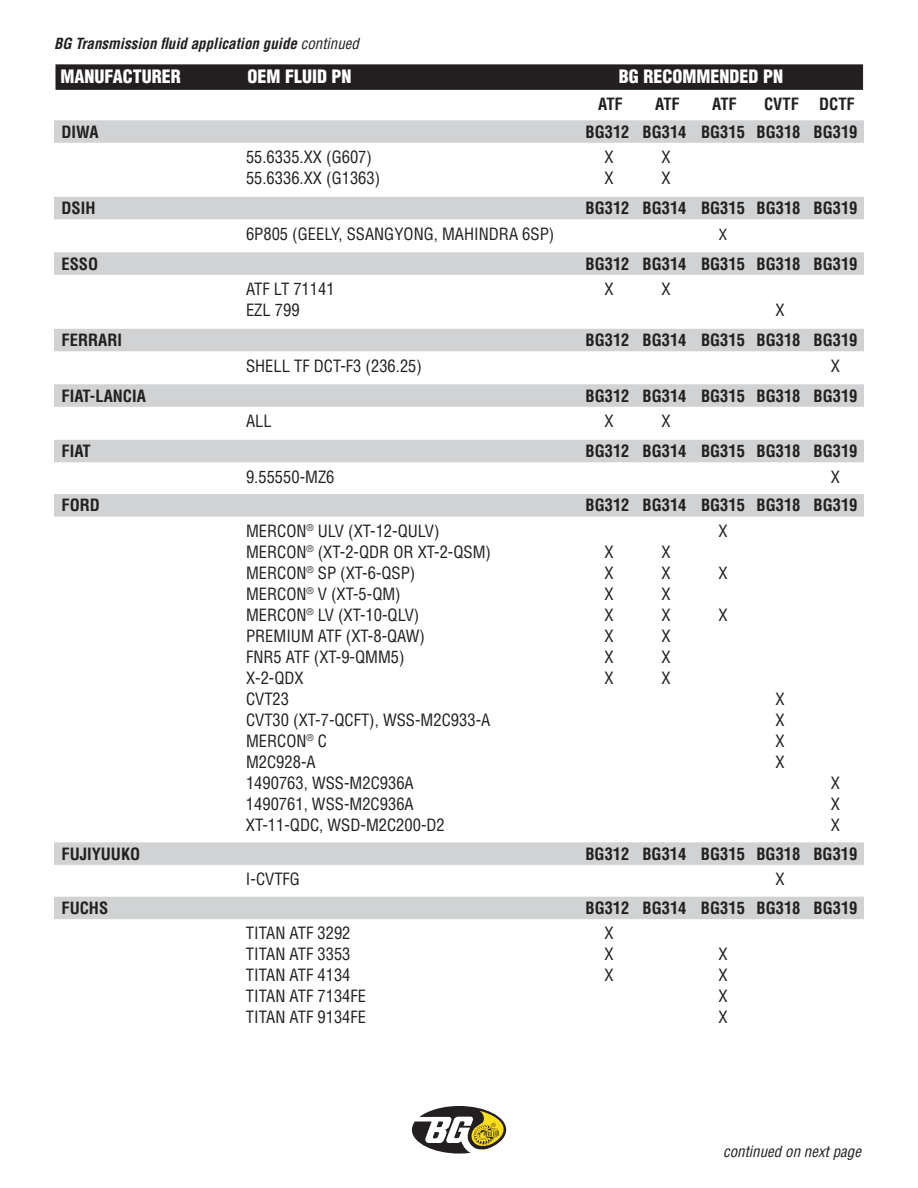
<style>
.page{position:relative;width:918px;height:1188px;background:#fff}
.page>*{position:absolute;margin:0;border:0;box-sizing:border-box;transform-origin:0 0}
.t1{font:900 condensed 18px "Helvetica LT Pro";color:#fff}
.t2{font:condensed 16.5px "Helvetica LT Pro";color:#231f20}
.t3{font:700 condensed 16.5px "Helvetica LT Pro";color:#231f20}
.t4{font:italic 700 condensed 15px "Helvetica LT Pro";color:#231f20}
.t5{font:italic condensed 15px "Helvetica LT Pro";color:#231f20}
.t6{font:condensed 15px "Helvetica LT Pro";color:#231f20}
.s1{font-weight:400}
.s2{color:#231f20}
</style>
<div class="page">
<div style="left:56px;top:64px;width:807px;height:26px;background:#231f20"></div>
<svg style="left:412px;top:1106px;width:94px;height:48px"></svg>
<div style="left:54px;top:120px;width:810px;height:23px;background:#d1d2d4"></div>
<div style="left:54px;top:197px;width:810px;height:22px;background:#d1d2d4"></div>
<div style="left:54px;top:252px;width:810px;height:23px;background:#d1d2d4"></div>
<div style="left:54px;top:329px;width:810px;height:22px;background:#d1d2d4"></div>
<div style="left:54px;top:384px;width:810px;height:23px;background:#d1d2d4"></div>
<div style="left:54px;top:440px;width:810px;height:22px;background:#d1d2d4"></div>
<div style="left:54px;top:494px;width:810px;height:23px;background:#d1d2d4"></div>
<div style="left:54px;top:842px;width:810px;height:23px;background:#d1d2d4"></div>
<div style="left:54px;top:897px;width:810px;height:22px;background:#d1d2d4"></div>
<p class="t4" style="left:54px;top:34px;width:307px">BG Transmission fluid application guide <span class="s1">continued</span></p>
<p class="t1" style="left:56px;top:65px;width:127px"><span class="s2">I</span>MANUFACTURER</p>
<p class="t1" style="left:248px;top:65px;width:106px">OEM FLUID PN</p>
<p class="t1" style="left:619px;top:65px;width:246px">BG RECOMMENDED PN<span class="s2">XXXXXXXX</span></p>
<p class="t3" style="left:598px;top:93px;width:26px">ATF</p>
<p class="t3" style="left:655px;top:93px;width:26px">ATF</p>
<p class="t3" style="left:712px;top:93px;width:26px">ATF</p>
<p class="t3" style="left:764px;top:93px;width:92px">CVTF DCTF</p>
<p class="t3" style="left:62px;top:121px;width:39px">DIWA</p>
<p class="t3" style="left:586px;top:121px;width:274px">BG312 BG314 BG315 BG318 BG319</p>
<p class="t2" style="left:246px;top:147px;width:128px">55.6335.XX (G607)</p>
<p class="t2" style="left:604px;top:147px;width:11px">X</p>
<p class="t2" style="left:661px;top:147px;width:11px">X</p>
<p class="t2" style="left:246px;top:168px;width:136px">55.6336.XX (G1363)</p>
<p class="t2" style="left:604px;top:168px;width:11px">X</p>
<p class="t2" style="left:661px;top:168px;width:11px">X</p>
<p class="t3" style="left:62px;top:197px;width:35px">DSIH</p>
<p class="t3" style="left:586px;top:197px;width:274px">BG312 BG314 BG315 BG318 BG319</p>
<p class="t2" style="left:246px;top:223px;width:310px">6P805 (GEELY, SSANGYONG, MAHINDRA 6SP)</p>
<p class="t6" style="left:719px;top:225px;width:10px">X</p>
<p class="t3" style="left:62px;top:253px;width:38px">ESSO</p>
<p class="t3" style="left:586px;top:253px;width:274px">BG312 BG314 BG315 BG318 BG319</p>
<p class="t2" style="left:246px;top:279px;width:90px">ATF LT 71141</p>
<p class="t2" style="left:604px;top:279px;width:11px">X</p>
<p class="t2" style="left:661px;top:279px;width:11px">X</p>
<p class="t2" style="left:246px;top:300px;width:55px">EZL 799</p>
<p class="t2" style="left:775px;top:300px;width:11px">X</p>
<p class="t3" style="left:62px;top:329px;width:62px">FERRARI</p>
<p class="t3" style="left:586px;top:329px;width:274px">BG312 BG314 BG315 BG318 BG319</p>
<p class="t2" style="left:246px;top:355px;width:177px">SHELL TF DCT-F3 (236.25)</p>
<p class="t2" style="left:831px;top:355px;width:11px">X</p>
<p class="t3" style="left:62px;top:385px;width:86px">FIAT-LANCIA</p>
<p class="t3" style="left:586px;top:385px;width:274px">BG312 BG314 BG315 BG318 BG319</p>
<p class="t2" style="left:246px;top:411px;width:27px">ALL</p>
<p class="t2" style="left:604px;top:411px;width:11px">X</p>
<p class="t2" style="left:661px;top:411px;width:11px">X</p>
<p class="t3" style="left:62px;top:440px;width:31px">FIAT</p>
<p class="t3" style="left:586px;top:440px;width:274px">BG312 BG314 BG315 BG318 BG319</p>
<p class="t2" style="left:246px;top:466px;width:90px">9.55550-MZ6</p>
<p class="t2" style="left:831px;top:466px;width:11px">X</p>
<p class="t3" style="left:62px;top:494px;width:40px">FORD</p>
<p class="t3" style="left:586px;top:494px;width:274px">BG312 BG314 BG315 BG318 BG319</p>
<p class="t2" style="left:246px;top:521px;width:195px">MERCON<sup>®</sup> ULV (XT-12-QULV)</p>
<p class="t2" style="left:718px;top:521px;width:11px">X</p>
<p class="t2" style="left:246px;top:542px;width:247px">MERCON<sup>®</sup> (XT-2-QDR OR XT-2-QSM)</p>
<p class="t2" style="left:604px;top:542px;width:11px">X</p>
<p class="t2" style="left:661px;top:542px;width:11px">X</p>
<p class="t2" style="left:246px;top:563px;width:171px">MERCON<sup>®</sup> SP (XT-6-QSP)</p>
<p class="t2" style="left:604px;top:563px;width:11px">X</p>
<p class="t2" style="left:661px;top:563px;width:11px">X</p>
<p class="t2" style="left:718px;top:563px;width:11px">X</p>
<p class="t2" style="left:246px;top:584px;width:156px">MERCON<sup>®</sup> V (XT-5-QM)</p>
<p class="t2" style="left:604px;top:584px;width:11px">X</p>
<p class="t2" style="left:661px;top:584px;width:11px">X</p>
<p class="t2" style="left:246px;top:605px;width:175px">MERCON<sup>®</sup> LV (XT-10-QLV)</p>
<p class="t2" style="left:604px;top:605px;width:11px">X</p>
<p class="t2" style="left:661px;top:605px;width:11px">X</p>
<p class="t2" style="left:718px;top:605px;width:11px">X</p>
<p class="t2" style="left:246px;top:626px;width:181px">PREMIUM ATF (XT-8-QAW)</p>
<p class="t2" style="left:604px;top:626px;width:11px">X</p>
<p class="t2" style="left:661px;top:626px;width:11px">X</p>
<p class="t2" style="left:246px;top:647px;width:160px">FNR5 ATF (XT-9-QMM5)</p>
<p class="t2" style="left:604px;top:647px;width:11px">X</p>
<p class="t2" style="left:661px;top:647px;width:11px">X</p>
<p class="t2" style="left:246px;top:668px;width:59px">X-2-QDX</p>
<p class="t2" style="left:604px;top:668px;width:11px">X</p>
<p class="t2" style="left:661px;top:668px;width:11px">X</p>
<p class="t2" style="left:246px;top:689px;width:45px">CVT23</p>
<p class="t2" style="left:775px;top:689px;width:11px">X</p>
<p class="t2" style="left:246px;top:710px;width:246px">CVT30 (XT-7-QCFT), WSS-M2C933-A</p>
<p class="t2" style="left:775px;top:710px;width:11px">X</p>
<p class="t2" style="left:246px;top:731px;width:82px">MERCON<sup>®</sup> C</p>
<p class="t2" style="left:775px;top:731px;width:11px">X</p>
<p class="t2" style="left:246px;top:752px;width:71px">M2C928-A</p>
<p class="t2" style="left:775px;top:752px;width:11px">X</p>
<p class="t2" style="left:246px;top:773px;width:169px">1490763, WSS-M2C936A</p>
<p class="t2" style="left:831px;top:773px;width:11px">X</p>
<p class="t2" style="left:246px;top:794px;width:169px">1490761, WSS-M2C936A</p>
<p class="t2" style="left:831px;top:794px;width:11px">X</p>
<p class="t2" style="left:246px;top:815px;width:200px">XT-11-QDC, WSD-M2C200-D2</p>
<p class="t2" style="left:831px;top:815px;width:11px">X</p>
<p class="t3" style="left:61px;top:843px;width:80px">FUJIYUUKO</p>
<p class="t3" style="left:585px;top:843px;width:274px">BG312 BG314 BG315 BG318 BG319</p>
<p class="t2" style="left:246px;top:869px;width:56px">I-CVTFG</p>
<p class="t2" style="left:775px;top:869px;width:11px">X</p>
<p class="t3" style="left:61px;top:897px;width:48px">FUCHS</p>
<p class="t3" style="left:585px;top:897px;width:274px">BG312 BG314 BG315 BG318 BG319</p>
<p class="t2" style="left:246px;top:923px;width:106px">TITAN ATF 3292</p>
<p class="t2" style="left:604px;top:923px;width:11px">X</p>
<p class="t2" style="left:246px;top:944px;width:106px">TITAN ATF 3353</p>
<p class="t2" style="left:604px;top:944px;width:11px">X</p>
<p class="t2" style="left:718px;top:944px;width:11px">X</p>
<p class="t2" style="left:246px;top:965px;width:106px">TITAN ATF 4134</p>
<p class="t2" style="left:604px;top:965px;width:11px">X</p>
<p class="t2" style="left:718px;top:965px;width:11px">X</p>
<p class="t2" style="left:246px;top:986px;width:122px">TITAN ATF 7134FE</p>
<p class="t2" style="left:718px;top:986px;width:11px">X</p>
<p class="t2" style="left:246px;top:1007px;width:122px">TITAN ATF 9134FE</p>
<p class="t2" style="left:718px;top:1007px;width:11px">X</p>
<p class="t5" style="left:723px;top:1142px;width:139px">continued on next page</p>
</div>
